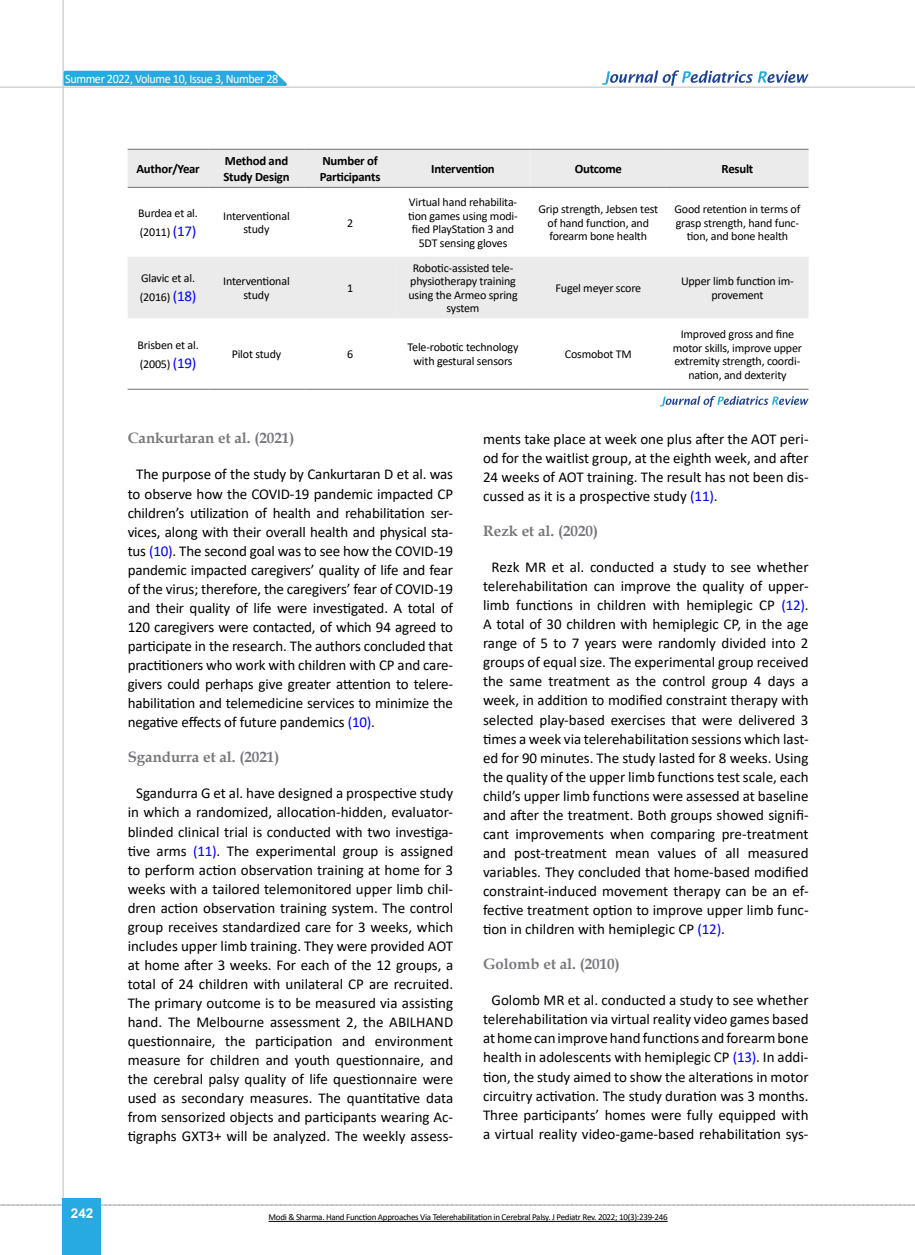
<style>
.page{position:relative;width:915px;height:1255px;background:#fff}
.page>*{position:absolute;margin:0;border:0;box-sizing:border-box;transform-origin:0 0}
.t1{font:15px/19px "Calibri";color:#000;text-align:justify}
.t2{font:700 15px "Book Antiqua";color:#77787b}
.t3{font:700 13.5px "Arial";color:#fff}
.t4{font:700 12.75px/16.5px "Calibri";letter-spacing:-.015em;color:#000}
.t5{font:12.75px "Calibri";letter-spacing:-.03em;color:#fff;scale:.95 1}
.t6{font:12px/13.5px "Calibri";letter-spacing:-.015em;color:#000;text-align:center}
.t7{font:9px "Calibri";letter-spacing:-.03em;color:#000}
.s1{font-size:15px;color:#00f}
.s2{color:#00f}
</style>
<div class="page">
<svg style="left:0;top:1204px;width:915px;height:1px"></svg>
<hr style="left:62px;top:0;width:2px;height:1254px;background:#c2c4c6">
<hr style="left:0;top:87px;width:914px;height:1px;background:#c2c4c6">
<div style="left:63px;top:1198px;width:38px;height:56px;background:#27aae1"></div>
<svg style="left:62px;top:69px;width:231px;height:18px;background:#51b9e5"></svg>
<svg style="left:602px;top:70px;width:206px;height:16px"></svg>
<svg style="left:128px;top:150px;width:267px;height:168px;fill:#ebebec"></svg>
<svg style="left:395px;top:150px;width:413px;height:168px;fill:#ebebec"></svg>
<hr style="left:530px;top:149px;width:136px;height:1px;background:#6d6e71">
<hr style="left:666px;top:149px;width:142px;height:1px;background:#6d6e71">
<hr style="left:530px;top:187px;width:136px;height:1px;background:#6d6e71">
<hr style="left:666px;top:187px;width:142px;height:1px;background:#6d6e71">
<hr style="left:128px;top:389px;width:80px;height:1px;background:#6d6e71">
<hr style="left:208px;top:389px;width:96px;height:1px;background:#6d6e71">
<hr style="left:304px;top:389px;width:91px;height:1px;background:#6d6e71">
<hr style="left:395px;top:389px;width:135px;height:1px;background:#6d6e71">
<hr style="left:530px;top:389px;width:136px;height:1px;background:#6d6e71">
<hr style="left:666px;top:389px;width:142px;height:1px;background:#6d6e71">
<hr style="left:128px;top:149px;width:80px;height:1px;background:#6d6e71">
<hr style="left:208px;top:149px;width:96px;height:1px;background:#6d6e71">
<hr style="left:304px;top:149px;width:91px;height:1px;background:#6d6e71">
<hr style="left:395px;top:149px;width:135px;height:1px;background:#6d6e71">
<hr style="left:128px;top:187px;width:80px;height:1px;background:#6d6e71">
<hr style="left:208px;top:187px;width:96px;height:1px;background:#6d6e71">
<hr style="left:304px;top:187px;width:91px;height:1px;background:#6d6e71">
<hr style="left:395px;top:187px;width:135px;height:1px;background:#6d6e71">
<svg style="left:660px;top:396px;width:148px;height:11px"></svg>
<hr style="left:268px;top:1220px;width:399px;height:1px;background:#000">
<p class="t5" style="left:65px;top:69px;width:226px">Summer 2022, Volume 10, Issue 3, Number 28</p>
<p class="t4" style="left:136px;top:160px;width:65px">Author/Year</p>
<p class="t4" style="left:223px;top:152px;width:68px">Method and<br>Study Design</p>
<p class="t4" style="left:320px;top:152px;width:62px">Number of<br>Participants</p>
<p class="t4" style="left:431px;top:160px;width:65px">Intervention</p>
<p class="t4" style="left:574px;top:160px;width:49px">Outcome</p>
<p class="t4" style="left:721px;top:160px;width:33px">Result</p>
<p class="t6" style="left:138px;top:203px;width:61px;line-height:19px;text-align:left">Burdea et al. (2011) <span class="s1">(17)</span></p>
<p class="t6" style="left:223px;top:209px;width:68px">Interventional study</p>
<p class="t6" style="left:347px;top:215px;width:8px">2</p>
<p class="t6" style="left:408px;top:195px;width:111px">Virtual hand rehabilita&shy;tion games using modi&shy;fied PlayStation 3 and<br>5DT sensing gloves</p>
<p class="t6" style="left:538px;top:202px;width:121px">Grip strength, Jebsen test of hand function, and forearm bone health</p>
<p class="t6" style="left:674px;top:202px;width:127px">Good retention in terms of grasp strength, hand func&shy;tion, and bone health</p>
<p class="t6" style="left:140px;top:268px;width:58px;line-height:19px;text-align:left">Glavic et al. (2016) <span class="s1">(18)</span></p>
<p class="t6" style="left:223px;top:274px;width:68px">Interventional study</p>
<p class="t6" style="left:347px;top:281px;width:8px">1</p>
<p class="t6" style="left:408px;top:261px;width:111px">Robotic-assisted tele&shy;physiotherapy training using the Armeo spring system</p>
<p class="t6" style="left:555px;top:281px;width:87px">Fugel meyer score</p>
<p class="t6" style="left:680px;top:274px;width:114px">Upper limb function im&shy;provement</p>
<p class="t6" style="left:137px;top:335px;width:63px;line-height:19px;text-align:left">Brisben et al. (2005) <span class="s1">(19)</span></p>
<p class="t6" style="left:231px;top:347px;width:51px">Pilot study</p>
<p class="t6" style="left:347px;top:347px;width:8px">6</p>
<p class="t6" style="left:407px;top:340px;width:112px">Tele-robotic technology with gestural sensors</p>
<p class="t6" style="left:564px;top:347px;width:68px">Cosmobot TM</p>
<p class="t6" style="left:672px;top:327px;width:131px">Improved gross and fine motor skills, improve upper extremity strength, coordi&shy;nation, and dexterity</p>
<p class="t3" style="left:71px;top:1203px;width:24px">242</p>
<p class="t2" style="left:128px;top:428px;width:168px">Cankurtaran et al. (2021)</p>
<p class="t1" style="left:128px;top:464px;width:327px;text-indent:9px">The purpose of the study by Cankurtaran D et al. was to observe how the COVID-19 pandemic impacted CP children’s utilization of health and rehabilitation ser&shy;vices, along with their overall health and physical sta&shy;tus <span class="s2">(10)</span>. The second goal was to see how the COVID-19 pandemic impacted caregivers’ quality of life and fear of the virus; therefore, the caregivers’ fear of COVID-19 and their quality of life were investigated. A total of 120 caregivers were contacted, of which 94 agreed to participate in the research. The authors concluded that practitioners who work with children with CP and care&shy;givers could perhaps give greater attention to telere&shy;habilitation and telemedicine services to minimize the negative effects of future pandemics <span class="s2">(10)</span>.</p>
<p class="t2" style="left:128px;top:747px;width:153px">Sgandurra et al. (2021)</p>
<p class="t1" style="left:128px;top:783px;width:327px;text-align:center">Sgandurra G et al. have designed a prospective study in which a randomized, allocation-hidden, evaluator&shy;blinded clinical trial is conducted with two investiga&shy;tive arms <span class="s2">(11)</span>. The experimental group is assigned to perform action observation training at home for 3 weeks with a tailored telemonitored upper limb chil&shy;dren action observation training system. The control group receives standardized care for 3 weeks, which includes upper limb training. They were provided AOT at home after 3 weeks. For each of the 12 groups, a total of 24 children with unilateral CP are recruited.<br>The primary outcome is to be measured via assisting hand. The Melbourne assessment 2, the ABILHAND questionnaire, the participation and environment measure for children and youth questionnaire, and the cerebral palsy quality of life questionnaire were used as secondary measures. The quantitative data from sensorized objects and participants wearing Ac&shy;tigraphs GXT3+ will be analyzed. The weekly assess-</p>
<p class="t1" style="left:483px;top:429px;width:327px">ments take place at week one plus after the AOT peri&shy;od for the waitlist group, at the eighth week, and after 24 weeks of AOT training. The result has not been dis&shy;cussed as it is a prospective study <span class="s2">(11)</span>.</p>
<p class="t2" style="left:483px;top:520px;width:116px">Rezk et al. (2020)</p>
<p class="t1" style="left:483px;top:557px;width:327px;text-indent:9px">Rezk MR et al. conducted a study to see whether telerehabilitation can improve the quality of upper&shy;limb functions in children with hemiplegic CP <span class="s2">(12)</span>.<br>A total of 30 children with hemiplegic CP, in the age range of 5 to 7 years were randomly divided into 2 groups of equal size. The experimental group received the same treatment as the control group 4 days a week, in addition to modified constraint therapy with selected play-based exercises that were delivered 3 times a week via telerehabilitation sessions which last&shy;ed for 90 minutes. The study lasted for 8 weeks. Using the quality of the upper limb functions test scale, each child’s upper limb functions were assessed at baseline and after the treatment. Both groups showed signifi&shy;cant improvements when comparing pre-treatment and post-treatment mean values of all measured variables. They concluded that home-based modified constraint-induced movement therapy can be an ef&shy;fective treatment option to improve upper limb func&shy;tion in children with hemiplegic CP <span class="s2">(12)</span>.</p>
<p class="t2" style="left:483px;top:953px;width:138px">Golomb et al. (2010)</p>
<p class="t1" style="left:483px;top:990px;width:327px;text-align:center">Golomb MR et al. conducted a study to see whether telerehabilitation via virtual reality video games based at home can improve hand functions and forearm bone health in adolescents with hemiplegic CP <span class="s2">(13)</span>. In addi&shy;tion, the study aimed to show the alterations in motor circuitry activation. The study duration was 3 months.<br>Three participants’ homes were fully equipped with a virtual reality video-game-based rehabilitation sys-</p>
<p class="t7" style="left:268px;top:1210px;width:400px">Modi &amp; Sharma. Hand Function Approaches Via Telerehabilitation in Cerebral Palsy. J Pediatr Rev. 2022; 10(3):239-246</p>
</div>
